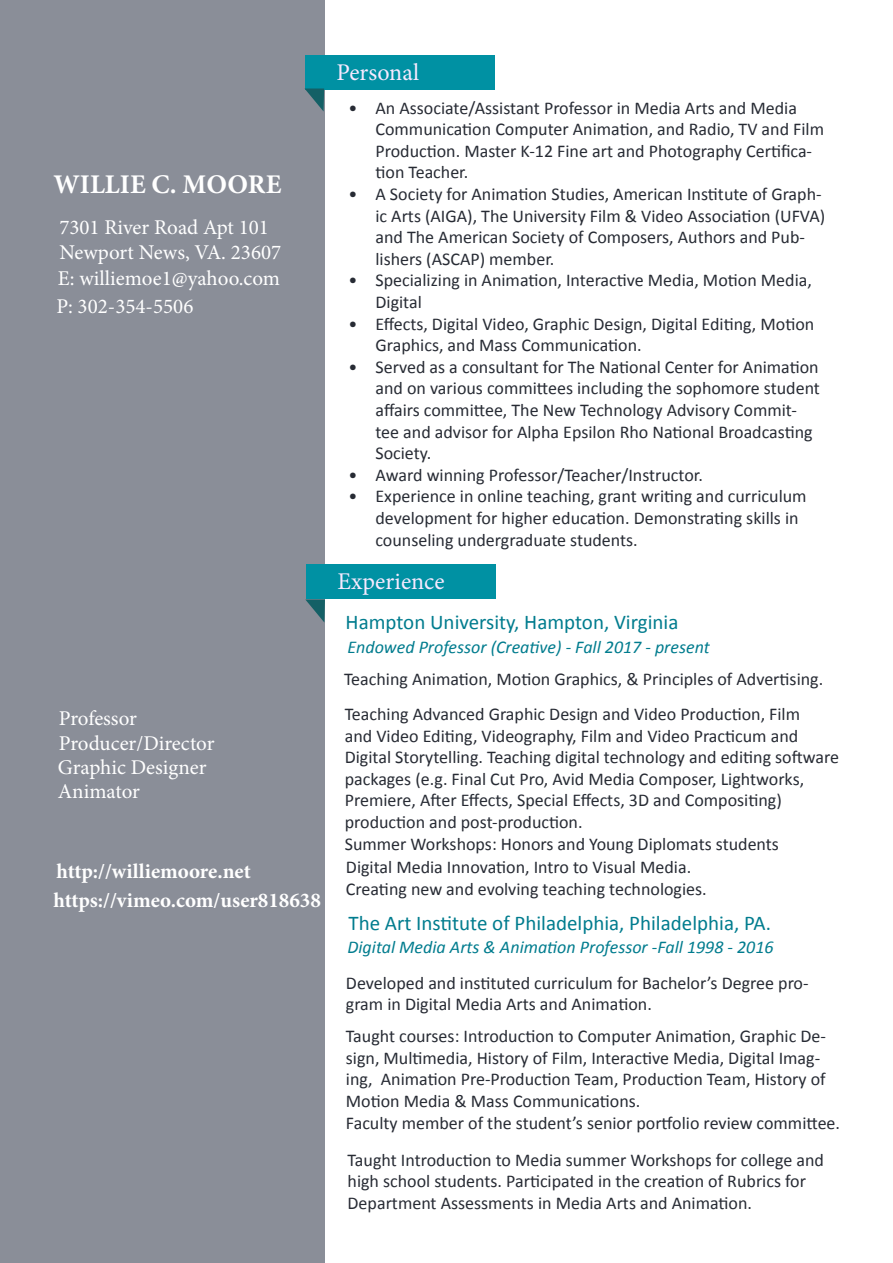
<style>
.page{position:relative;width:893px;height:1263px;background:#fff}
.page>*{position:absolute;margin:0;border:0;box-sizing:border-box;transform-origin:0 0}
.t1{font:700 27px "Minion Pro";color:#fff}
.t2{font:24px "Minion Pro";color:#f8eaff}
.t3{font:21px "Minion Pro";color:#fff}
.t4{font:21px "Calibri";color:#007c8e}
.t5{font:700 21px "Minion Pro";color:#fff}
.t6{font:18px/21.6px "Calibri";color:#272b34}
.t7{font:italic 18px "Calibri";color:#007c8e}
</style>
<div class="page">
<div style="left:1px;top:1px;width:324px;height:1262px;background:#8a8e98"></div>
<div style="left:305px;top:55px;width:190px;height:34px;background:#0091a3"></div>
<div style="left:306px;top:564px;width:190px;height:35px;background:#0091a3"></div>
<svg style="left:305px;top:89px;width:19px;height:23px"></svg>
<svg style="left:305px;top:599px;width:20px;height:23px"></svg>
<p class="t1" style="left:53px;top:166px;width:229px">WILLIE C. MOORE</p>
<p class="t3" style="left:59px;top:213px;width:211px">7301 River Road Apt 101</p>
<p class="t3" style="left:59px;top:239px;width:223px">Newport News, VA. 23607</p>
<p class="t3" style="left:58px;top:265px;width:224px">E: williemoe1@yahoo.com</p>
<p class="t3" style="left:56px;top:292px;width:139px">P: 302-354-5506</p>
<p class="t3" style="left:59px;top:704px;width:80px">Professor</p>
<p class="t3" style="left:59px;top:729px;width:157px">Producer/Director</p>
<p class="t3" style="left:58px;top:753px;width:150px">Graphic Designer</p>
<p class="t3" style="left:58px;top:777px;width:84px">Animator</p>
<p class="t5" style="left:56px;top:857px;width:196px">http://williemoore.net</p>
<p class="t5" style="left:53px;top:885px;width:269px">https://vimeo.com/user818638</p>
<p class="t2" style="left:337px;top:56px;width:84px">Personal</p>
<p class="t6" style="left:375px;top:97px;width:450px;text-indent:-27px">• An Associate/Assistant Professor in Media Arts and Media Communication Computer Animation, and Radio, TV and Film Production. Master K-12 Fine art and Photography Certifica&shy;tion Teacher.</p>
<p class="t6" style="left:375px;top:183px;width:451px;text-indent:-27px">• A Society for Animation Studies, American Institute of Graph&shy;ic Arts (AIGA), The University Film &amp; Video Association (UFVA) and The American Society of Composers, Authors and Pub&shy;lishers (ASCAP) member.</p>
<p class="t6" style="left:375px;top:270px;width:438px;text-indent:-27px">• Specializing in Animation, Interactive Media, Motion Media,<br>Digital</p>
<p class="t6" style="left:375px;top:313px;width:440px;text-indent:-27px">• Effects, Digital Video, Graphic Design, Digital Editing, Motion<br>Graphics, and Mass Communication.</p>
<p class="t6" style="left:375px;top:356px;width:446px;text-indent:-27px">• Served as a consultant for The National Center for Animation and on various committees including the sophomore student affairs committee, The New Technology Advisory Commit&shy;tee and advisor for Alpha Epsilon Rho National Broadcasting Society.</p>
<p class="t6" style="left:348px;top:464px;width:356px">• Award winning Professor/Teacher/Instructor.</p>
<p class="t6" style="left:375px;top:486px;width:433px;text-indent:-27px">• Experience in online teaching, grant writing and curriculum development for higher education. Demonstrating skills in counseling undergraduate students.</p>
<p class="t2" style="left:337px;top:565px;width:109px">Experience</p>
<p class="t4" style="left:346px;top:609px;width:334px">Hampton University, Hampton, Virginia</p>
<p class="t7" style="left:348px;top:635px;width:364px">Endowed Professor (Creative) - Fall 2017 - present</p>
<p class="t6" style="left:344px;top:668px;width:481px">Teaching Animation, Motion Graphics, &amp; Principles of Advertising.</p>
<p class="t6" style="left:345px;top:703px;width:457px">Teaching Advanced Graphic Design and Video Production, Film</p>
<p class="t6" style="left:345px;top:725px;width:496px">and Video Editing, Videography, Film and Video Practicum and<br>Digital Storytelling. Teaching digital technology and editing software packages (e.g. Final Cut Pro, Avid Media Composer, Lightworks,</p>
<p class="t6" style="left:345px;top:790px;width:438px">Premiere, After Effects, Special Effects, 3D and Compositing)</p>
<p class="t6" style="left:345px;top:811px;width:239px">production and post-production.</p>
<p class="t6" style="left:345px;top:833px;width:436px">Summer Workshops: Honors and Young Diplomats students</p>
<p class="t6" style="left:346px;top:856px;width:347px">Digital Media Innovation, Intro to Visual Media.</p>
<p class="t6" style="left:346px;top:878px;width:362px">Creating new and evolving teaching technologies.</p>
<p class="t4" style="left:348px;top:910px;width:424px">The Art Institute of Philadelphia, Philadelphia, PA.</p>
<p class="t7" style="left:347px;top:935px;width:428px">Digital Media Arts &amp; Animation Professor -Fall 1998 - 2016</p>
<p class="t6" style="left:346px;top:972px;width:464px">Developed and instituted curriculum for Bachelor’s Degree pro&shy;gram in Digital Media Arts and Animation.</p>
<p class="t6" style="left:346px;top:1025px;width:481px">Taught courses: Introduction to Computer Animation, Graphic De&shy;sign, Multimedia, History of Film, Interactive Media, Digital Imag&shy;ing, Animation Pre-Production Team, Production Team, History of Motion Media &amp; Mass Communications.</p>
<p class="t6" style="left:346px;top:1112px;width:496px">Faculty member of the student’s senior portfolio review committee.</p>
<p class="t6" style="left:348px;top:1149px;width:478px">Taught Introduction to Media summer Workshops for college and high school students. Participated in the creation of Rubrics for<br>Department Assessments in Media Arts and Animation.</p>
</div>
